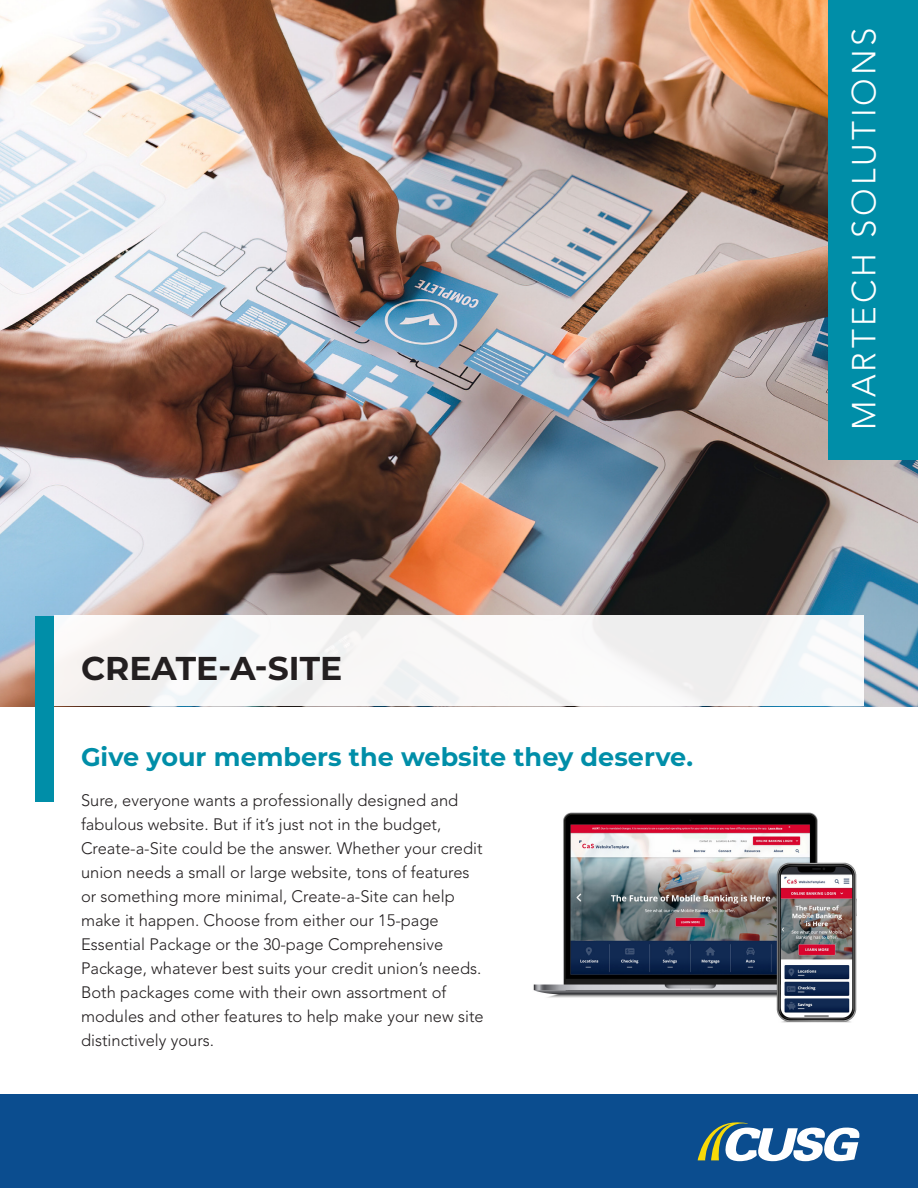
<style>
.page{position:relative;width:918px;height:1188px;background:#fff}
.page>*{position:absolute;margin:0;border:0;box-sizing:border-box;transform-origin:0 0}
.t1{font:300 33px "Avenir LT Std";letter-spacing:.1em;color:#fff}
.t2{font:700 33px "Montserrat";color:#231f20}
.t3{font:700 25.5px "Montserrat";color:#008ea8}
.Bullet{font:300 16.5px/24px "Avenir LT Std";color:#231f20}
</style>
<div class="page">
<img style="left:0;top:0;width:918px;height:706px">
<div style="left:54px;top:616px;width:809px;height:90px;background:#f8f7f7"></div>
<div style="left:35px;top:616px;width:19px;height:186px;background:#008ea8"></div>
<div style="left:828px;top:0;width:90px;height:460px;background:#008ea8"></div>
<div style="left:0;top:1094px;width:918px;height:94px;background:#0b4d8f"></div>
<svg style="left:698px;top:1122px;width:161px;height:39px"></svg>
<img style="left:533px;top:812px;width:324px;height:211px">
<p class="t2" style="left:81px;top:644px;width:263px">CREATE-A-SITE</p>
<h3 class="t3" style="left:81px;top:739px;width:614px">Give your members the website they deserve.</h3>
<p class="Bullet" style="left:81px;top:789px;width:404px">Sure, everyone wants a professionally designed and fabulous website. But if it’s just not in the budget, Create-a-Site could be the answer. Whether your credit union needs a small or large website, tons of features or something more minimal, Create-a-Site can help make it happen. Choose from either our 15-page Essential Package or the 30-page Comprehensive Package, whatever best suits your credit union’s needs.<br>Both packages come with their own assortment of modules and other features to help make your new site distinctively yours.</p>
<p class="t1" style="left:845px;top:430px;width:404px;rotate:-90deg">MARTECH SOLUTIONS</p>
</div>
